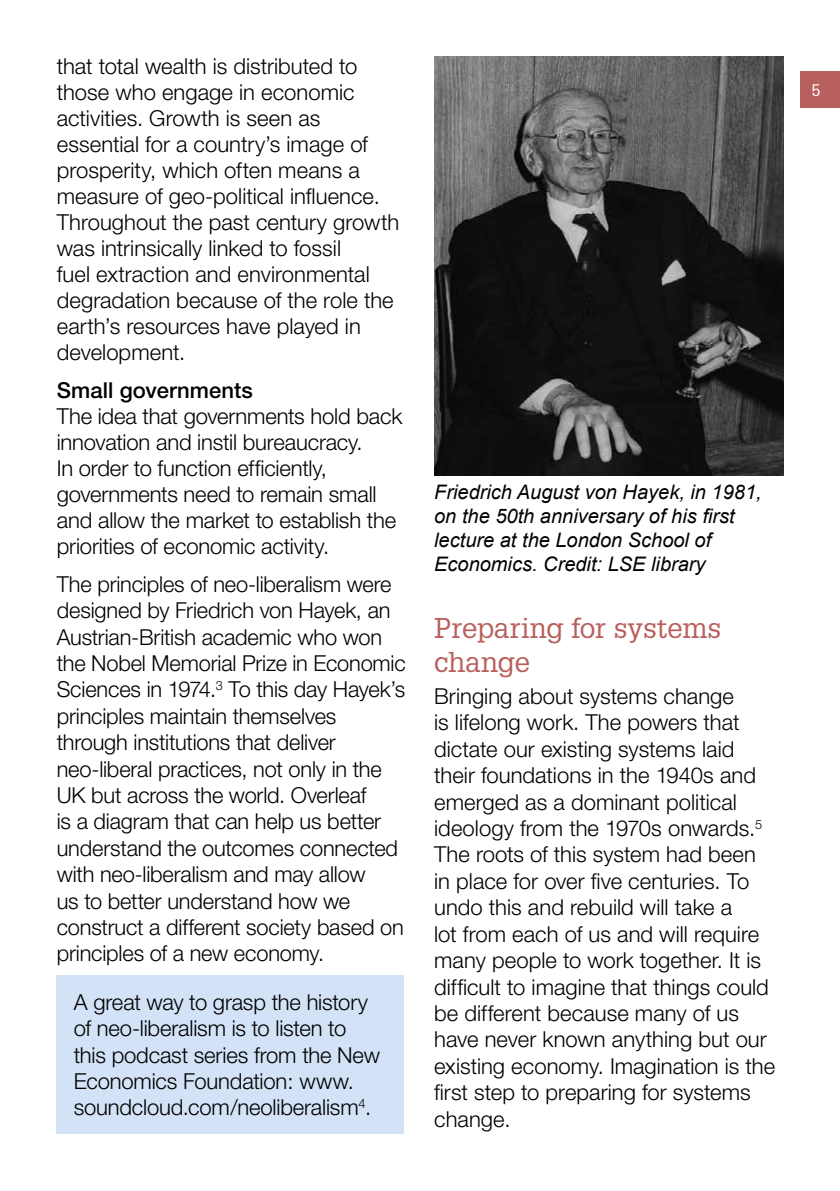
<style>
.page{position:relative;width:840px;height:1191px;background:#fff}
.page>*{position:absolute;margin:0;border:0;box-sizing:border-box;transform-origin:0 0}
.t1{font:28px/33.6px "Glypha";letter-spacing:-.005em;color:#b8605d}
.t2{font:300 22px/26.4px "Helvetica Neue";letter-spacing:-.005em;color:#000}
.t3{font:500 22px "Helvetica Neue";letter-spacing:.005em;color:#000}
.t4{font:italic 20px/24px "Arial";color:#000}
.t5{font:16.4px "Glypha";color:#fff}
</style>
<div class="page">
<div style="left:799px;top:71px;width:40px;height:37px;background:#b8605d"></div>
<img style="left:434px;top:57px;width:348px;height:418px">
<div style="left:57px;top:975px;width:346px;height:159px;background:#d3e2f6"></div>
<p class="t2" style="left:57px;top:53px;width:344px">that total wealth is distributed to those who engage in economic activities. Growth is seen as essential for a country’s image of prosperity, which often means a measure of geo-political influence.<br>Throughout the past century growth was intrinsically linked to fossil<br>fuel extraction and environmental degradation because of the role the earth’s resources have played in development.</p>
<p class="t3" style="left:57px;top:376px;width:198px">Small governments</p>
<p class="t2" style="left:57px;top:402px;width:347px">The idea that governments hold back innovation and instil bureaucracy.<br>In order to function efficiently, governments need to remain small and allow the market to establish the priorities of economic activity.</p>
<p class="t2" style="left:57px;top:570px;width:350px">The principles of neo-liberalism were designed by Friedrich von Hayek, an Austrian-British academic who won the Nobel Memorial Prize in Economic Sciences in 1974.<sup>3</sup> To this day Hayek’s principles maintain themselves through institutions that deliver neo-liberal practices, not only in the UK but across the world. Overleaf<br>is a diagram that can help us better understand the outcomes connected with neo-liberalism and may allow<br>us to better understand how we construct a different society based on principles of a new economy.</p>
<p class="t2" style="left:74px;top:988px;width:307px">A great way to grasp the history of neo-liberalism is to listen to this podcast series from the New<br>Economics Foundation: www. soundcloud.com/neoliberalism<sup>4</sup>.</p>
<p class="t4" style="left:434px;top:480px;width:329px">Friedrich August von Hayek, in 1981, on the 50th anniversary of his first lecture at the London School of Economics. Credit: LSE library</p>
<p class="t1" style="left:434px;top:611px;width:288px">Preparing for systems change</p>
<p class="t2" style="left:434px;top:682px;width:342px">Bringing about systems change<br>is lifelong work. The powers that dictate our existing systems laid their foundations in the 1940s and emerged as a dominant political ideology from the 1970s onwards.<sup>5<br></sup>The roots of this system had been in place for over five centuries. To undo this and rebuild will take a<br>lot from each of us and will require many people to work together. It is difficult to imagine that things could be different because many of us have never known anything but our existing economy. Imagination is the first step to preparing for systems change.</p>
<p class="t5" style="left:811px;top:80px;width:11px">5</p>
</div>
